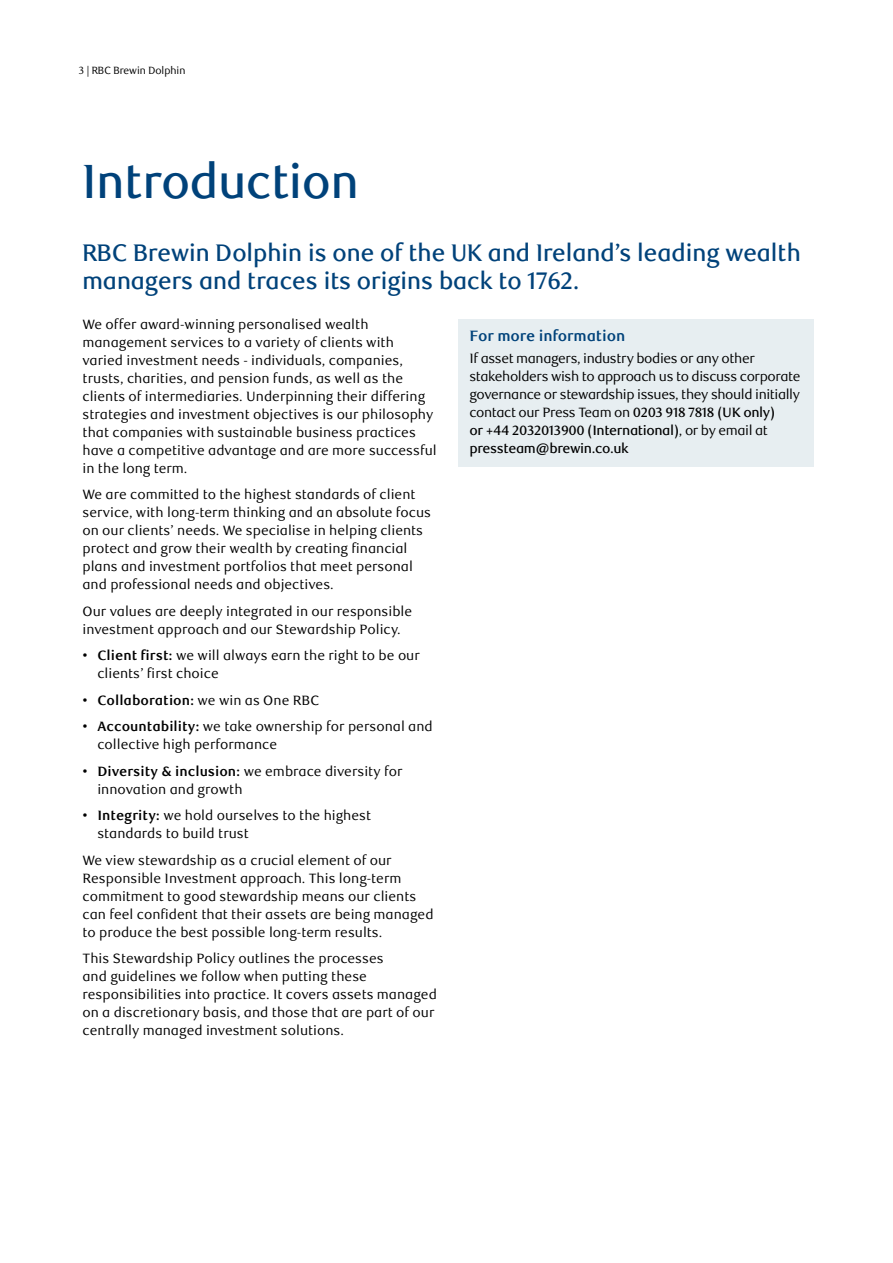
<style>
.page{position:relative;width:893px;height:1263px;background:#fff}
.page>*{position:absolute;margin:0;border:0;box-sizing:border-box;transform-origin:0 0}
.t1{font:500 48px "RBC Display";color:#00427a}
.t2{font:500 24px/28.5px "RBC Display";color:#00427a}
.t3{font:700 15px "RBC Text";letter-spacing:-.01em;color:#00427a}
.t4{font:13.5px/18px "RBC Text";color:#000}
.t5{font:13.5px/18px "RBC Text";letter-spacing:-.03em;color:#000}
.t6{font:700 13.5px "RBC Text";color:#000}
.t7{font:10.5px "RBC Display";color:#000}
.s1{font-weight:700}
.s2{font-weight:400}
.s3{font-weight:500}
</style>
<div class="page">
<div style="left:459px;top:319px;width:355px;height:148px;background:#e7eef1"></div>
<p class="t7" style="left:79px;top:64px;width:108px">3 | RBC Brewin Dolphin</p>
<h1 class="t1" style="left:82px;top:154px;width:278px">Introduction</h1>
<h2 class="t2" style="left:82px;top:239px;width:720px">RBC Brewin Dolphin is one of the UK and Ireland’s leading wealth managers and traces its origins back to 1762.</h2>
<p class="t4" style="left:82px;top:315px;width:356px">We offer award-winning personalised wealth management services to a variety of clients with varied investment needs - individuals, companies, trusts, charities, and pension funds, as well as the clients of intermediaries. Underpinning their differing strategies and investment objectives is our philosophy that companies with sustainable business practices have a competitive advantage and are more successful in the long term.</p>
<p class="t4" style="left:82px;top:486px;width:350px">We are committed to the highest standards of client service, with long-term thinking and an absolute focus on our clients’ needs. We specialise in helping clients protect and grow their wealth by creating financial plans and investment portfolios that meet personal and professional needs and objectives.</p>
<p class="t4" style="left:82px;top:602px;width:331px">Our values are deeply integrated in our responsible investment approach and our Stewardship Policy.</p>
<p class="t4" style="left:97px;top:647px;width:324px;text-indent:-15px"><span class="s1">• Client first:</span> we will always earn the right to be our clients’ first choice</p>
<p class="t6" style="left:82px;top:692px;width:238px">• Collaboration: <span class="s2">we win as One RBC</span></p>
<p class="t4" style="left:97px;top:718px;width:337px;text-indent:-15px"><span class="s1">• Accountability:</span> we take ownership for personal and collective high performance</p>
<p class="t4" style="left:97px;top:762px;width:307px;text-indent:-15px"><span class="s1">• Diversity &amp; inclusion:</span> we embrace diversity for innovation and growth</p>
<p class="t4" style="left:97px;top:807px;width:275px;text-indent:-15px"><span class="s1">• Integrity:</span> we hold ourselves to the highest standards to build trust</p>
<p class="t4" style="left:82px;top:851px;width:353px">We view stewardship as a crucial element of our Responsible Investment approach. This long-term commitment to good stewardship means our clients can feel confident that their assets are being managed to produce the best possible long-term results.</p>
<p class="t4" style="left:82px;top:950px;width:356px">This Stewardship Policy outlines the processes<br>and guidelines we follow when putting these responsibilities into practice. It covers assets managed on a discretionary basis, and those that are part of our centrally managed investment solutions.</p>
<p class="t3" style="left:469px;top:327px;width:157px">For more information</p>
<p class="t5" style="left:469px;top:350px;width:332px">If asset managers, industry bodies or any other stakeholders wish to approach us to discuss corporate governance or stewardship issues, they should initially contact our Press Team on <span class="s3">0203 918 7818 (UK only)<br>or +44 2032013900 (International)</span>, or by email at <span class="s3">pressteam@brewin.co.uk</span></p>
</div>
